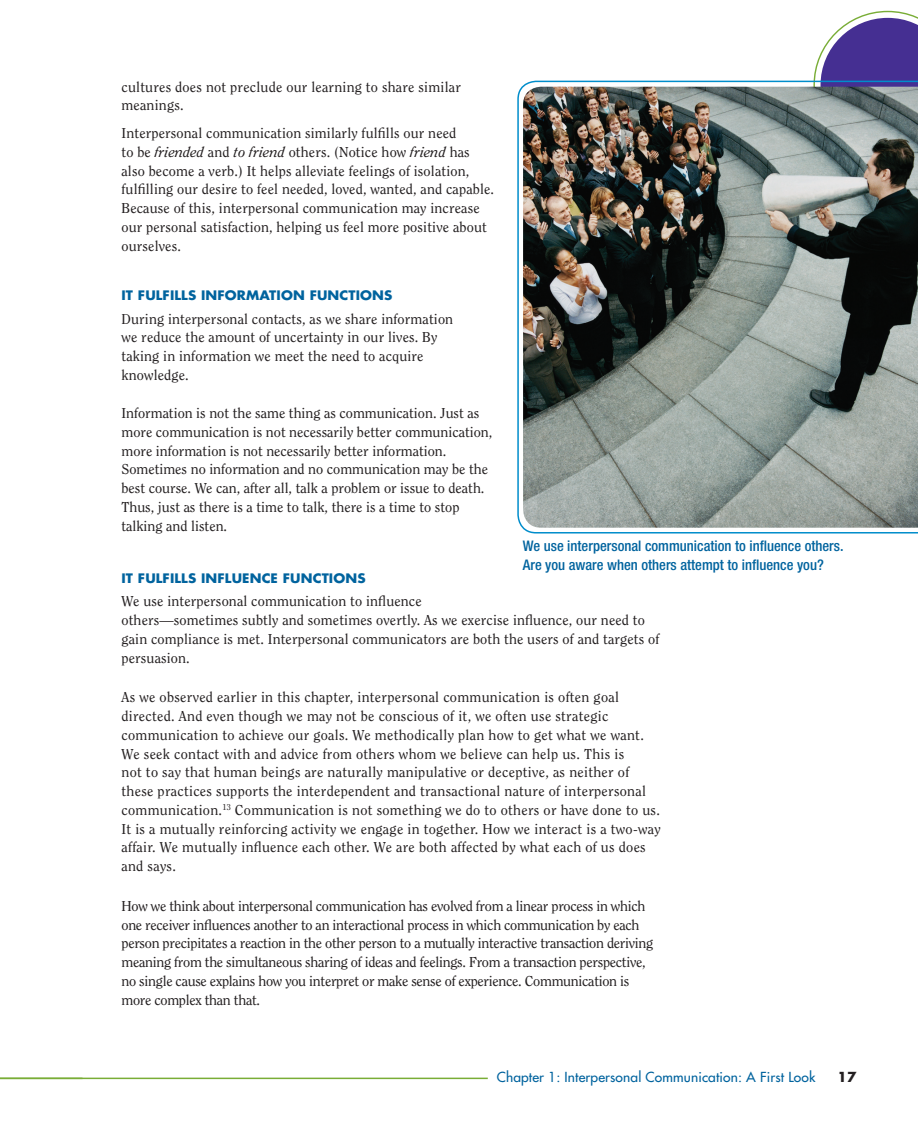
<style>
.page{position:relative;width:918px;height:1134px;background:#fff}
.page>*{position:absolute;margin:0;border:0;box-sizing:border-box;transform-origin:0 0}
.t1{font:500 condensed 14.7px/18.8px "Helvetica Neue";color:#00639e}
.t2{font:14.25px/18.8px "Clearface Std";letter-spacing:.01em;color:#231f20}
.t3{font:14.25px/18.8px "Clearface Std";letter-spacing:-.02em;color:#231f20}
.t4{font:13.5px "Futura";letter-spacing:.01em;color:#00639e}
.t5{font:700 13.5px "Futura";color:#231f20}
.t6{font:700 12.75px "Futura";letter-spacing:.01em;color:#00639e;scale:1.05 1}
.s1{font-style:italic}
</style>
<div class="page">
<hr style="left:0;top:1078px;width:488px;height:1px;background:#79ad36">
<svg style="left:813px;top:11px;width:105px;height:70px"></svg>
<svg style="left:517px;top:81px;width:401px;height:453px"></svg>
<img style="left:523px;top:87px;width:395px;height:441px">
<p class="t2" style="left:122px;top:77px;width:341px">cultures does not preclude our learning to share similar meanings.</p>
<p class="t2" style="left:122px;top:124px;width:374px">Interpersonal communication similarly fulfills our need<br>to be <span class="s1">friended</span> and <span class="s1">to friend</span> others. (Notice how <span class="s1">friend</span> has also become a verb.) It helps alleviate feelings of isolation, fulfilling our desire to feel needed, loved, wanted, and capable.<br>Because of this, interpersonal communication may increase our personal satisfaction, helping us feel more positive about ourselves.</p>
<p class="t6" style="left:122px;top:287px;width:260px">IT FULFILLS INFORMATION FUNCTIONS</p>
<p class="t2" style="left:122px;top:309px;width:333px">During interpersonal contacts, as we share information we reduce the amount of uncertainty in our lives. By taking in information we meet the need to acquire knowledge.</p>
<p class="t2" style="left:122px;top:404px;width:372px">Information is not the same thing as communication. Just as more communication is not necessarily better communication, more information is not necessarily better information.<br>Sometimes no information and no communication may be the best course. We can, after all, talk a problem or issue to death.<br>Thus, just as there is a time to talk, there is a time to stop talking and listen.</p>
<p class="t1" style="left:523px;top:537px;width:322px">We use interpersonal communication to influence others.<br>Are you aware when others attempt to influence you?</p>
<p class="t6" style="left:122px;top:570px;width:234px">IT FULFILLS INFLUENCE FUNCTIONS</p>
<p class="t2" style="left:122px;top:592px;width:539px">We use interpersonal communication to influence<br>others—sometimes subtly and sometimes overtly. As we exercise influence, our need to gain compliance is met. Interpersonal communicators are both the users of and targets of persuasion.</p>
<p class="t2" style="left:122px;top:688px;width:541px">As we observed earlier in this chapter, interpersonal communication is often goal directed. And even though we may not be conscious of it, we often use strategic communication to achieve our goals. We methodically plan how to get what we want.<br>We seek contact with and advice from others whom we believe can help us. This is<br>not to say that human beings are naturally manipulative or deceptive, as neither of these practices supports the interdependent and transactional nature of interpersonal communication.<sup>13</sup> Communication is not something we do to others or have done to us.<br>It is a mutually reinforcing activity we engage in together. How we interact is a two-way affair. We mutually influence each other. We are both affected by what each of us does and says.</p>
<p class="t3" style="left:122px;top:897px;width:533px">How we think about interpersonal communication has evolved from a linear process in which one receiver influences another to an interactional process in which communication by each person precipitates a reaction in the other person to a mutually interactive transaction deriving meaning from the simultaneous sharing of ideas and feelings. From a transaction perspective, no single cause explains how you interpret or make sense of experience. Communication is more complex than that.</p>
<p class="t4" style="left:497px;top:1069px;width:320px">Chapter 1: Interpersonal Communication: A First Look</p>
<p class="t5" style="left:837px;top:1068px;width:21px">17</p>
</div>
